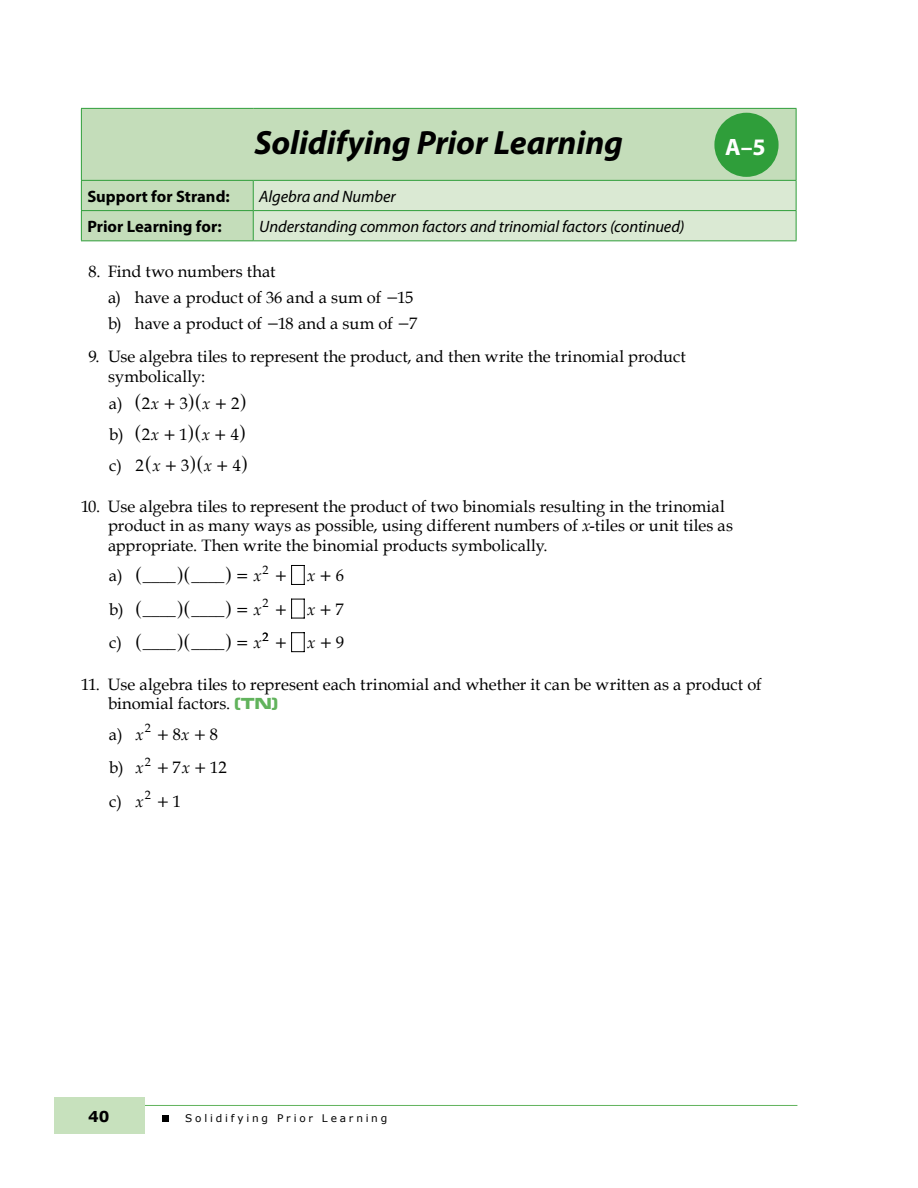
<style>
.page{position:relative;width:918px;height:1188px;background:#fff}
.page>*{position:absolute;margin:0;border:0;box-sizing:border-box;transform-origin:0 0}
.Heading_1_Mental_Mat{font:italic 700 33.75px "Myriad Pro";letter-spacing:-.005em;color:#000}
.t1{font:700 23.7px "Myriad Pro";color:#fff}
.Assignment_Number_A{font:16.5px/33.6px "Book Antiqua";color:#000}
.Heading_3_Unit_Headi{font:italic 16.5px "Myriad Pro";letter-spacing:-.005em;color:#000}
.Assignment_Number_B{font:16.5px "Book Antiqua";letter-spacing:-.005em;color:#000}
.Heading_3_Unit_Headi-2{font:700 16.5px "Myriad Pro";color:#000}
.t2{font:italic 16.5px/31px "Book Antiqua";color:#000}
.t3{font:700 15px "Verdana";color:#000}
.t4{font:12px "Book Antiqua";color:#000}
.t5{font:10.5px "Verdana";letter-spacing:.265em;color:#000}
.s1{font-style:italic}
.s2{font-style:normal}
.s3{font-family:"Microgramma D Bold Exte";color:#61b35c}
</style>
<div class="page">
<hr style="left:55px;top:1105px;width:742px;height:1px;background:#61b35c">
<div style="left:54px;top:1097px;width:90px;height:37px;background:#c7e1bd"></div>
<div style="left:162px;top:1115px;width:7px;height:7px;background:#000"></div>
<div style="left:81px;top:108px;width:715px;height:136px;background:linear-gradient(to right,#fff,#fff)"></div>
<div style="left:82px;top:109px;width:714px;height:131px;background:#c4ddba"></div>
<hr style="left:81px;top:180px;width:172px;height:1px;background:#2f9e3a">
<hr style="left:81px;top:210px;width:172px;height:1px;background:#2f9e3a">
<hr style="left:81px;top:108px;width:172px;height:1px;background:#2f9e3a">
<hr style="left:253px;top:108px;width:543px;height:1px;background:#2f9e3a">
<hr style="left:81px;top:240px;width:172px;height:1px;background:#2f9e3a">
<hr style="left:81px;top:109px;width:1px;height:71px;background:#2f9e3a">
<svg style="left:81px;top:181px;width:1px;height:59px"></svg>
<hr style="left:796px;top:109px;width:1px;height:71px;background:#2f9e3a">
<svg style="left:253px;top:180px;width:544px;height:61px;background:#d1e5cb"></svg>
<div style="left:715px;top:114px;width:63px;height:62px;background:#2f9e3a;border-radius:50%"></div>
<div style="left:714px;top:113px;width:65px;height:64px;border:2px solid #2f9e3a;border-radius:50%"></div>
<svg style="left:291px;top:565px;width:14px;height:20px"></svg>
<svg style="left:291px;top:599px;width:14px;height:20px"></svg>
<svg style="left:291px;top:632px;width:14px;height:20px"></svg>
<p class="Heading_1_Mental_Mat" style="left:255px;top:121px;width:370px">Solidifying Prior Learning</p>
<p class="Heading_3_Unit_Headi-2" style="left:87px;top:185px;width:144px">Support for Strand:</p>
<p class="Heading_3_Unit_Headi" style="left:259px;top:186px;width:138px">Algebra and Number</p>
<p class="Heading_3_Unit_Headi-2" style="left:87px;top:216px;width:136px">Prior Learning for:</p>
<p class="Heading_3_Unit_Headi" style="left:259px;top:216px;width:427px">Understanding common factors and trinomial factors (continued)</p>
<p class="t1" style="left:725px;top:131px;width:42px">A–5</p>
<p class="Assignment_Number_A" style="left:88px;top:254px;width:189px">8. Find two numbers that</p>
<p class="Assignment_Number_B" style="left:108px;top:286px;width:307px">a) have a product of 36 and a sum of 15</p>
<p class="Assignment_Number_B" style="left:108px;top:312px;width:311px">b) have a product of 18 and a sum of 7</p>
<p class="Assignment_Number_A" style="left:108px;top:346px;width:579px;line-height:19.8px;text-indent:-20px">9. Use algebra tiles to represent the product, and then write the trinomial product symbolically:</p>
<p class="Assignment_Number_A" style="left:109px;top:387px;width:16px;line-height:31px;text-align:justify">a) b) c)</p>
<p class="Assignment_Number_A" style="left:142px;top:386px;width:19px">2<span class="s1">x</span></p>
<p class="Assignment_Number_A" style="left:180px;top:386px;width:10px">3</p>
<p class="Assignment_Number_A" style="left:231px;top:386px;width:10px">2</p>
<p class="t2" style="left:202px;top:387px;width:10px">x x</p>
<p class="Assignment_Number_A" style="left:142px;top:417px;width:19px">2<span class="s1">x</span></p>
<p class="Assignment_Number_A" style="left:179px;top:417px;width:10px">1</p>
<p class="Assignment_Number_A" style="left:231px;top:417px;width:10px">4</p>
<p class="Assignment_Number_A" style="left:136px;top:448px;width:10px">2</p>
<p class="Assignment_Number_A" style="left:181px;top:448px;width:10px">3</p>
<p class="Assignment_Number_A" style="left:233px;top:448px;width:10px">4</p>
<p class="t2" style="left:152px;top:449px;width:10px">x</p>
<p class="t2" style="left:204px;top:449px;width:10px">x</p>
<p class="Assignment_Number_A" style="left:108px;top:496px;width:627px;line-height:19.8px;text-indent:-27px">10. Use algebra tiles to represent the product of two binomials resulting in the trinomial product in as many ways as possible, using different numbers of <span class="s1">x</span>-tiles or unit tiles as appropriate. Then write the binomial products symbolically.</p>
<p class="Assignment_Number_A" style="left:109px;top:558px;width:16px;text-align:justify">a) b) c)</p>
<p class="t4" style="left:263px;top:561px;width:7px">2</p>
<p class="t4" style="left:263px;top:595px;width:7px">2</p>
<p class="Assignment_Number_A" style="left:335px;top:558px;width:10px">6<br>7</p>
<p class="t2" style="left:254px;top:560px;width:10px">x</p>
<p class="t2" style="left:307px;top:560px;width:10px">x</p>
<p class="t2" style="left:254px;top:593px;width:10px">x</p>
<p class="t2" style="left:307px;top:593px;width:10px">x</p>
<p class="t2" style="left:254px;top:627px;width:10px">x</p>
<p class="Assignment_Number_A" style="left:143px;top:558px;width:83px;text-align:justify">____ ____ ____ ____ ____ ____</p>
<p class="t4" style="left:263px;top:629px;width:7px">2</p>
<p class="t2" style="left:307px;top:627px;width:38px">x <span class="s2">9</span></p>
<p class="Assignment_Number_A" style="left:108px;top:674px;width:655px;line-height:19.8px;text-indent:-27px">11. Use algebra tiles to represent each trinomial and whether it can be written as a product of binomial factors. <span class="s3">(TN)</span></p>
<p class="Assignment_Number_A" style="left:109px;top:717px;width:16px;text-align:justify">a) b) c)</p>
<p class="t2" style="left:136px;top:718px;width:10px">x</p>
<p class="Assignment_Number_A" style="left:173px;top:717px;width:18px">8<span class="s1">x</span></p>
<p class="t4" style="left:145px;top:720px;width:7px">2</p>
<p class="t4" style="left:145px;top:753px;width:7px">2</p>
<p class="t4" style="left:145px;top:787px;width:7px">2</p>
<p class="Assignment_Number_A" style="left:210px;top:717px;width:19px">8<br>12</p>
<p class="t2" style="left:136px;top:752px;width:10px">x</p>
<p class="Assignment_Number_A" style="left:172px;top:750px;width:19px">7<span class="s1">x</span></p>
<p class="t2" style="left:136px;top:785px;width:10px">x</p>
<p class="Assignment_Number_A" style="left:173px;top:784px;width:10px">1</p>
<p class="t3" style="left:88px;top:1106px;width:23px">40</p>
<p class="t5" style="left:185px;top:1111px;width:204px">Solidifying Prior Learning</p>
</div>
